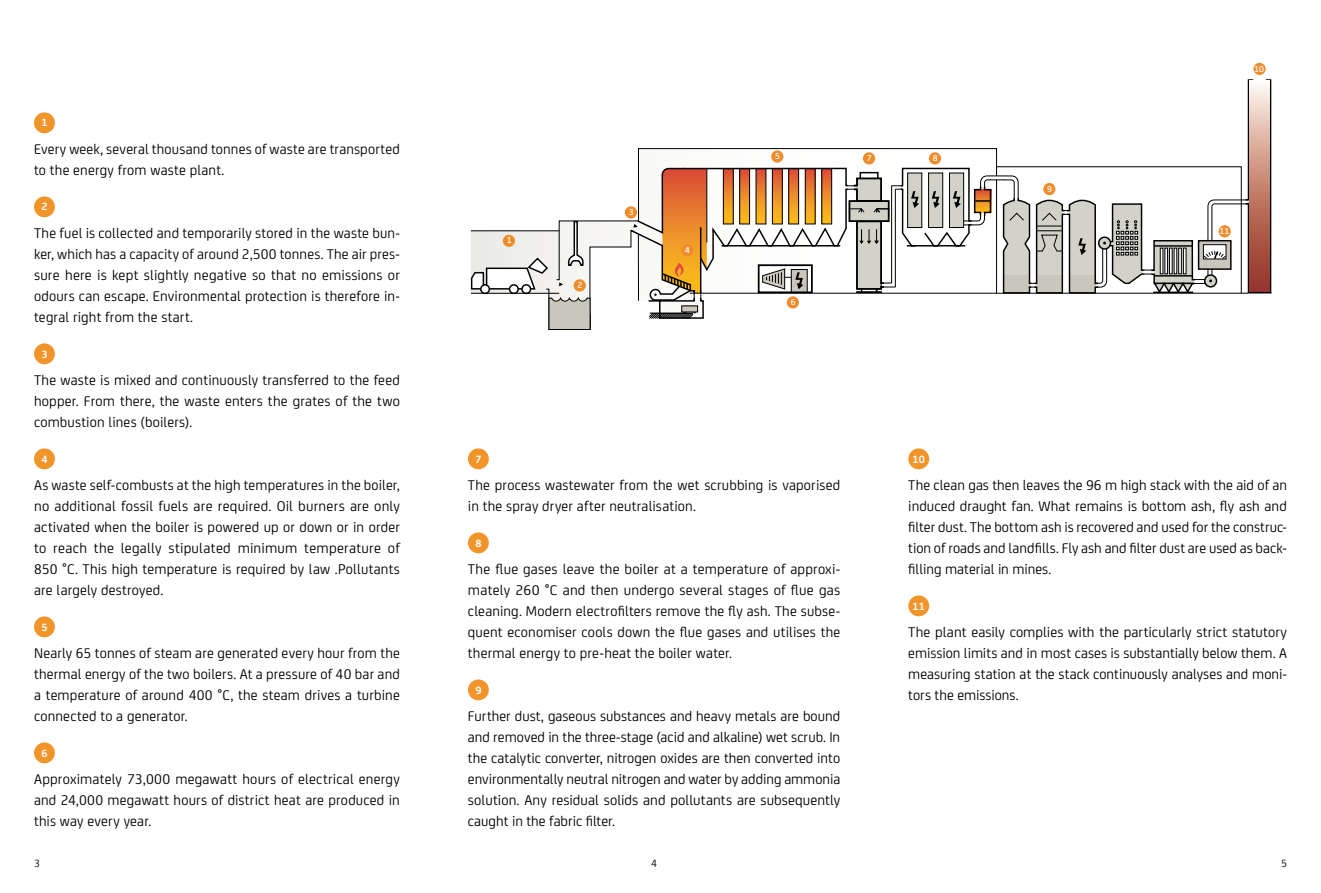
<style>
.page{position:relative;width:1321px;height:893px;background:#fff}
.page>*{position:absolute;margin:0;border:0;box-sizing:border-box;transform-origin:0 0}
.t1{font:15px/21px "EEW";letter-spacing:.01em;color:#000;text-align:justify}
.t2{font:700 11.25px "EEW";color:#fff}
.t3{font:11.25px "EEW";color:#000}
.t4{font:500 9.3px "EEW";color:#fff}
</style>
<div class="page">
<svg style="left:470px;top:79px;width:801px;height:251px"></svg>
<hr style="left:891px;top:186px;width:1px;height:97px;background:#000">
<hr style="left:895px;top:189px;width:1px;height:98px;background:#000">
<svg style="left:928px;top:152px;width:13px;height:13px"></svg>
<div style="left:1217px;top:277px;width:13px;height:13px;background:#fff;border-radius:50%"></div>
<svg style="left:1248px;top:80px;width:21px;height:212px"></svg>
<div style="left:503px;top:235px;width:12px;height:12px;background:#ef8d2d;border-radius:50%"></div>
<div style="left:573px;top:279px;width:12px;height:13px;background:#ef8d2d;border-radius:50%"></div>
<div style="left:681px;top:244px;width:12px;height:12px;background:#ef8d2d;border-radius:50%"></div>
<div style="left:625px;top:206px;width:12px;height:13px;background:#ef8d2d;border-radius:50%"></div>
<div style="left:771px;top:150px;width:12px;height:13px;background:#ef8d2d;border-radius:50%"></div>
<div style="left:928px;top:152px;width:13px;height:12px;background:#ef8d2d;border-radius:50%"></div>
<div style="left:1043px;top:183px;width:12px;height:12px;background:#ef8d2d;border-radius:50%"></div>
<div style="left:1218px;top:225px;width:12px;height:12px;background:#ef8d2d;border-radius:50%"></div>
<svg style="left:786px;top:296px;width:13px;height:13px"></svg>
<div style="left:862px;top:152px;width:13px;height:12px;background:#ef8d2d;border-radius:50%"></div>
<div style="left:1253px;top:63px;width:12px;height:12px;background:#ef8d2d;border-radius:50%"></div>
<div style="left:468px;top:448px;width:21px;height:21px;background:#f1952b;border-radius:50%"></div>
<div style="left:468px;top:532px;width:21px;height:21px;background:#f1952b;border-radius:50%"></div>
<div style="left:468px;top:679px;width:21px;height:21px;background:#f1952b;border-radius:50%"></div>
<div style="left:34px;top:112px;width:21px;height:21px;background:#f1952b;border-radius:50%"></div>
<div style="left:34px;top:196px;width:21px;height:21px;background:#f1952b;border-radius:50%"></div>
<div style="left:34px;top:343px;width:21px;height:21px;background:#f1952b;border-radius:50%"></div>
<div style="left:34px;top:448px;width:21px;height:21px;background:#f1952b;border-radius:50%"></div>
<div style="left:34px;top:616px;width:21px;height:21px;background:#f1952b;border-radius:50%"></div>
<div style="left:34px;top:742px;width:21px;height:21px;background:#f1952b;border-radius:50%"></div>
<div style="left:908px;top:448px;width:21px;height:21px;background:#f1952b;border-radius:50%"></div>
<div style="left:908px;top:595px;width:21px;height:21px;background:#f1952b;border-radius:50%"></div>
<p class="t2" style="left:41px;top:114px;width:8px">1</p>
<p class="t1" style="left:34px;top:138px;width:367px">Every week, several thousand tonnes of waste are transported to the energy from waste plant.</p>
<p class="t2" style="left:41px;top:198px;width:8px">2</p>
<p class="t1" style="left:34px;top:222px;width:367px">The fuel is collected and temporarily stored in the waste bun&shy;ker, which has a capacity of around 2,500 tonnes. The air pres&shy;sure here is kept slightly negative so that no emissions or odours can escape. Environmental protection is therefore in&shy;tegral right from the start.</p>
<p class="t2" style="left:41px;top:345px;width:8px">3</p>
<p class="t1" style="left:34px;top:369px;width:367px">The waste is mixed and continuously transferred to the feed hopper. From there, the waste enters the grates of the two combustion lines (boilers).</p>
<p class="t2" style="left:41px;top:450px;width:8px">4</p>
<p class="t1" style="left:34px;top:474px;width:367px">As waste self-combusts at the high temperatures in the boiler, no additional fossil fuels are required. Oil burners are only activated when the boiler is powered up or down or in order to reach the legally stipulated minimum temperature of 850 °C. This high temperature is required by law .Pollutants are largely destroyed.</p>
<p class="t2" style="left:41px;top:618px;width:8px">5</p>
<p class="t1" style="left:34px;top:642px;width:367px">Nearly 65 tonnes of steam are generated every hour from the thermal energy of the two boilers. At a pressure of 40 bar and a temperature of around 400 °C, the steam drives a turbine connected to a generator.</p>
<p class="t2" style="left:41px;top:744px;width:8px">6</p>
<p class="t1" style="left:34px;top:768px;width:367px">Approximately 73,000 megawatt hours of electrical energy and 24,000 megawatt hours of district heat are produced in this way every year.</p>
<p class="t3" style="left:34px;top:856px;width:7px">3</p>
<p class="t4" style="left:506px;top:234px;width:6px">1</p>
<p class="t4" style="left:577px;top:278px;width:6px">2</p>
<p class="t4" style="left:628px;top:205px;width:6px">3</p>
<p class="t4" style="left:685px;top:243px;width:6px">4</p>
<p class="t4" style="left:775px;top:149px;width:6px">5</p>
<p class="t4" style="left:932px;top:151px;width:6px">8</p>
<p class="t4" style="left:866px;top:151px;width:6px">7</p>
<p class="t4" style="left:790px;top:295px;width:6px">6</p>
<p class="t4" style="left:1047px;top:182px;width:6px">9</p>
<p class="t4" style="left:1254px;top:62px;width:11px">10</p>
<p class="t4" style="left:1219px;top:224px;width:11px">11</p>
<p class="t2" style="left:475px;top:450px;width:8px">7</p>
<p class="t1" style="left:468px;top:474px;width:374px">The process wastewater from the wet scrubbing is vaporised in the spray dryer after neutralisation.</p>
<p class="t2" style="left:475px;top:534px;width:8px">8</p>
<p class="t1" style="left:468px;top:558px;width:374px">The flue gases leave the boiler at a temperature of approxi&shy;mately 260 °C and then undergo several stages of flue gas cleaning. Modern electrofilters remove the fly ash. The subse&shy;quent economiser cools down the flue gases and utilises the thermal energy to pre-heat the boiler water.</p>
<p class="t2" style="left:475px;top:681px;width:8px">9</p>
<p class="t1" style="left:468px;top:705px;width:374px">Further dust, gaseous substances and heavy metals are bound and removed in the three-stage (acid and alkaline) wet scrub. In the catalytic converter, nitrogen oxides are then converted into environmentally neutral nitrogen and water by adding ammonia solution. Any residual solids and pollutants are subsequently caught in the fabric filter.</p>
<p class="t3" style="left:651px;top:856px;width:7px">4</p>
<p class="t2" style="left:912px;top:450px;width:14px">10</p>
<p class="t1" style="left:908px;top:474px;width:380px">The clean gas then leaves the 96 m high stack with the aid of an induced draught fan. What remains is bottom ash, fly ash and filter dust. The bottom ash is recovered and used for the construc&shy;tion of roads and landfills. Fly ash and filter dust are used as back&shy;filling material in mines.</p>
<p class="t2" style="left:912px;top:597px;width:14px">11</p>
<p class="t1" style="left:908px;top:621px;width:380px">The plant easily complies with the particularly strict statutory emission limits and in most cases is substantially below them. A measuring station at the stack continuously analyses and moni&shy;tors the emissions.</p>
<p class="t3" style="left:1280px;top:856px;width:7px">5</p>
</div>
